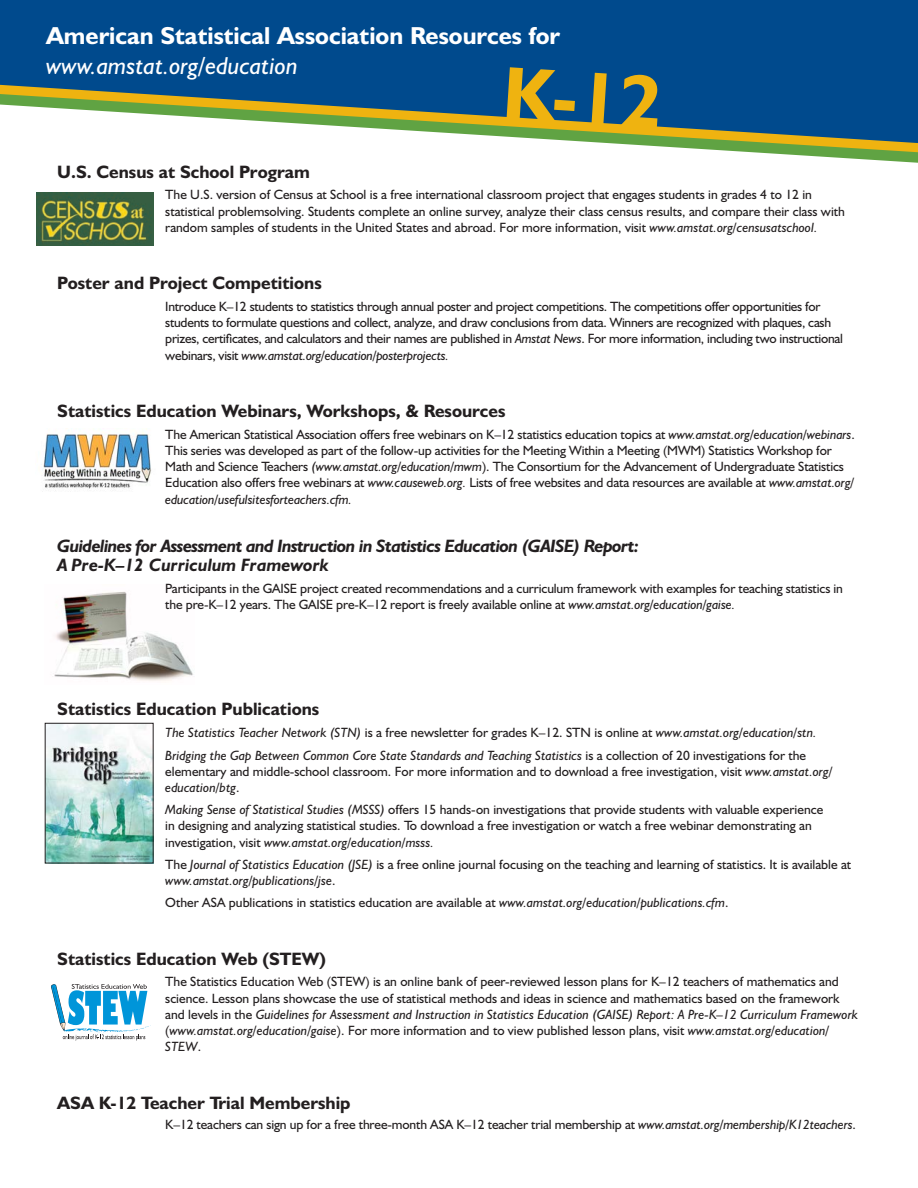
<style>
.page{position:relative;width:918px;height:1188px;background:#fff}
.page>*{position:absolute;margin:0;border:0;box-sizing:border-box;transform-origin:0 0}
.t1{font:700 76.65px "Humanist 521 BT";color:#efb310}
.t2{font:700 24.6px/29.5px "Humanist 521 BT";color:#fff}
.t3{font:700 18px "Humanist 521 BT";color:#231f20}
.t4{font:italic 700 18px/19.5px "Humanist 521 BT";letter-spacing:-.03em;color:#231f20}
.t5{font:13.5px/16.2px "Humanist 521 BT";color:#231f20}
.t6{font:13.5px/16.2px "Humanist 521 BT";letter-spacing:-.02em;color:#231f20}
.t7{font:italic 13.5px "Humanist 521 BT";color:#231f20}
.s1{font-weight:400;font-style:italic}
.s2{font-style:italic}
.s3{font-style:normal}
</style>
<div class="page">
<img style="left:54px;top:592px;width:139px;height:89px">
<svg style="left:749px;top:152px;width:169px;height:11px"></svg>
<svg style="left:608px;top:143px;width:310px;height:9px"></svg>
<svg style="left:0;top:0;width:918px;height:143px;fill:#004a8d"></svg>
<img style="left:36px;top:192px;width:118px;height:54px">
<img style="left:47px;top:725px;width:105px;height:136px">
<div style="left:45px;top:723px;width:109px;height:140px;border:1px solid #231f20"></div>
<svg style="left:51px;top:984px;width:100px;height:57px"></svg>
<img style="left:43px;top:430px;width:108px;height:61px">
<p class="t2" style="left:46px;top:20px;width:515px">American Statistical Association Resources for <span class="s1">www.amstat.org/education</span></p>
<p class="t1" style="left:506px;top:45px;width:161px;rotate:4deg">K-12</p>
<p class="t3" style="left:57px;top:161px;width:254px">U.S. Census at School Program</p>
<p class="t5" style="left:165px;top:186px;width:681px">The U.S. version of Census at School is a free international classroom project that engages students in grades 4 to 12 in statistical problemsolving. Students complete an online survey, analyze their class census results, and compare their class with random samples of students in the United States and abroad. For more information, visit <span class="s2">www.amstat.org/censusatschool.</span></p>
<p class="t3" style="left:57px;top:272px;width:266px">Poster and Project Competitions</p>
<p class="t6" style="left:165px;top:298px;width:679px">Introduce K–12 students to statistics through annual poster and project competitions. The competitions offer opportunities for students to formulate questions and collect, analyze, and draw conclusions from data. Winners are recognized with plaques, cash prizes, certificates, and calculators and their names are published in <span class="s2">Amstat News</span>. For more information, including two instructional webinars, visit <span class="s2">www.amstat.org/education/posterprojects.</span></p>
<p class="t3" style="left:57px;top:400px;width:450px">Statistics Education Webinars, Workshops, &amp; Resources</p>
<p class="t5" style="left:165px;top:426px;width:691px">The American Statistical Association offers free webinars on K–12 statistics education topics at <span class="s2">www.amstat.org/education/webinars</span>.<br>This series was developed as part of the follow-up activities for the Meeting Within a Meeting (MWM) Statistics Workshop for Math and Science Teachers <span class="s2">(www.amstat.org/education/mwm</span>). The Consortium for the Advancement of Undergraduate Statistics Education also offers free webinars at <span class="s2">www.causeweb.org.</span> Lists of free websites and data resources are available at <span class="s2">www.amstat.org/ education/usefulsitesforteachers.cfm.</span></p>
<p class="t4" style="left:57px;top:535px;width:583px">Guidelines for Assessment and Instruction in Statistics Education (GAISE) Report:<br>A Pre-K–12 Curriculum Framework</p>
<p class="t5" style="left:165px;top:580px;width:679px">Participants in the GAISE project created recommendations and a curriculum framework with examples for teaching statistics in the pre-K–12 years. The GAISE pre-K–12 report is freely available online at <span class="s2">www.amstat.org/education/gaise.</span></p>
<p class="t3" style="left:57px;top:698px;width:263px">Statistics Education Publications</p>
<p class="t7" style="left:165px;top:725px;width:653px">The Statistics Teacher Network (STN) <span class="s3">is a free newsletter for grades K–12. STN is online at</span> www.amstat.org/education/stn.</p>
<p class="t5" style="left:165px;top:747px;width:669px"><span class="s2">Bridging the Gap Between Common Core State Standards and Teaching Statistics</span> is a collection of 20 investigations for the elementary and middle-school classroom. For more information and to download a free investigation, visit <span class="s2">www.amstat.org/ education/btg</span>.</p>
<p class="t5" style="left:165px;top:801px;width:660px"><span class="s2">Making Sense of Statistical Studies (MSSS)</span> offers 15 hands-on investigations that provide students with valuable experience in designing and analyzing statistical studies. To download a free investigation or watch a free webinar demonstrating an investigation, visit <span class="s2">www.amstat.org/education/msss.</span></p>
<p class="t5" style="left:165px;top:856px;width:688px">The <span class="s2">Journal of Statistics Education (JSE)</span> is a free online journal focusing on the teaching and learning of statistics. It is available at <span class="s2">www.amstat.org/publications/jse</span>.</p>
<p class="t5" style="left:165px;top:894px;width:565px">Other ASA publications in statistics education are available at <span class="s2">www.amstat.org/education/publications.cfm</span>.</p>
<p class="t3" style="left:57px;top:948px;width:270px">Statistics Education Web (STEW)</p>
<p class="t5" style="left:165px;top:974px;width:694px">The Statistics Education Web (STEW) is an online bank of peer-reviewed lesson plans for K–12 teachers of mathematics and science. Lesson plans showcase the use of statistical methods and ideas in science and mathematics based on the framework and levels in the <span class="s2">Guidelines for Assessment and Instruction in Statistics Education (GAISE) Report: A Pre-K–12 Curriculum Framework </span>(<span class="s2">www.amstat.org/education/gaise</span>). For more information and to view published lesson plans, visit <span class="s2">www.amstat.org/education/ STEW</span>.</p>
<p class="t3" style="left:57px;top:1092px;width:295px">ASA K-12 Teacher Trial Membership</p>
<p class="t5" style="left:165px;top:1116px;width:692px">K–12 teachers can sign up for a free three-month ASA K–12 teacher trial membership at <span class="s2">www.amstat.org/membership/K12teachers</span>.</p>
</div>
